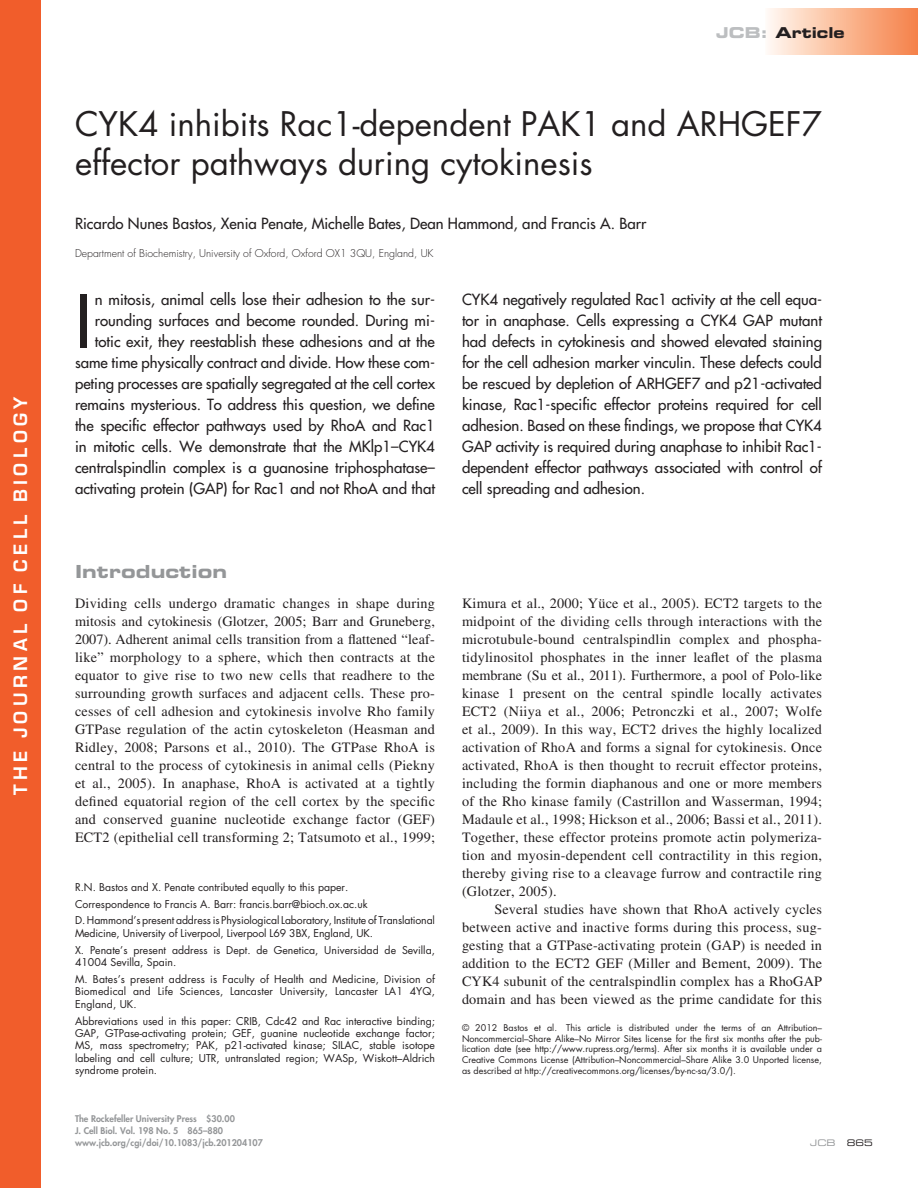
<style>
.page{position:relative;width:918px;height:1188px;background:#fff}
.page>*{position:absolute;margin:0;border:0;box-sizing:border-box;transform-origin:0 0}
.t1{font:500 70.65px "Futura Std";color:#231f20}
.t2{font:33px/38.2px "Futura Std";color:#231f20}
.t3{font:600 18px "Eurostile";letter-spacing:.25em;color:#fff}
.t4{font:18px "Eurostile LT Std Bold Ex 2";letter-spacing:.005em;color:#949698}
.t5{font:500 15px/21px "Futura Std";color:#231f20;text-align:right}
.t6{font:15px "Eurostile LT Std Bold Ex 2";color:#231f20}
.t7{font:14.25px/18px "Times LT Std";letter-spacing:.015em;color:#231f20;text-align:justify}
.t8{font:10.5px/12.3px "Futura Std";color:#231f20}
.t9{font:300 10.5px "Futura Std";color:#231f20}
.t10{font:9px/10.8px "Futura Std";color:#231f20;text-align:justify}
.t11{font:800 9px/12px "Futura Std";color:#949698}
.t12{font:9px "Eurostile LT Std Ex 2";color:#949698}
.t13{font:9px "Eurostile LT Std Ex 2";color:#231f20}
.s1{color:#bcbec0}
</style>
<div class="page">
<div style="left:763px;top:8px;width:155px;height:47px;background:linear-gradient(to right,#fffbf4,#f57f45)"></div>
<div style="left:0;top:0;width:40px;height:1188px;background:#f15d2b"></div>
<p class="t3" style="left:13px;top:795px;width:400px;rotate:-90deg">THE JOURNAL OF CELL BIOLOGY</p>
<p class="t6" style="left:716px;top:22px;width:130px"><span class="s1">JCB:</span> Article</p>
<h2 class="t2" style="left:75px;top:105px;width:749px">CYK4 inhibits Rac1-dependent PAK1 and ARHGEF7 effector pathways during cytokinesis</h2>
<p class="t5" style="left:75px;top:213px;width:573px">Ricardo Nunes Bastos, Xenia Penate, Michelle Bates, Dean Hammond, and Francis A. Barr</p>
<p class="t9" style="left:75px;top:247px;width:360px">Department of Biochemistry, University of Oxford, Oxford OX1 3QU, England, UK</p>
<p class="t5" style="left:75px;top:289px;width:362px">n mitosis, animal cells lose their adhesion to the sur&shy;rounding surfaces and become rounded. During mi&shy;totic exit, they reestablish these adhesions and at the same time physically contract and divide. How these com&shy;peting processes are spatially segregated at the cell cortex remains mysterious. To address this question, we define the specific effector pathways used by RhoA and Rac1 in mitotic cells. We demonstrate that the MKlp1–CYK4 centralspindlin complex is a guanosine triphosphatase– activating protein (GAP) for Rac1 and not RhoA and that</p>
<p class="t5" style="left:462px;top:289px;width:362px;text-align:justify">CYK4 negatively regulated Rac1 activity at the cell equa&shy;tor in anaphase. Cells expressing a CYK4 GAP mutant had defects in cytokinesis and showed elevated staining for the cell adhesion marker vinculin. These defects could be rescued by depletion of ARHGEF7 and p21-activated kinase, Rac1-specific effector proteins required for cell adhesion. Based on these findings, we propose that CYK4<br>GAP activity is required during anaphase to inhibit Rac1- dependent effector pathways associated with control of cell spreading and adhesion.</p>
<h1 class="t1" style="left:75px;top:277px;width:18px">I</h1>
<p class="t4" style="left:75px;top:559px;width:154px">Introduction</p>
<p class="t7" style="left:75px;top:594px;width:362px">Dividing cells undergo dramatic changes in shape during mitosis and cytokinesis (Glotzer, 2005; Barr and Gruneberg, 2007). Adherent animal cells transition from a flattened “leaf&shy;like” morphology to a sphere, which then contracts at the equator to give rise to two new cells that readhere to the surrounding growth surfaces and adjacent cells. These pro&shy;cesses of cell adhesion and cytokinesis involve Rho family GTPase regulation of the actin cytoskeleton (Heasman and Ridley, 2008; Parsons et al., 2010). The GTPase RhoA is central to the process of cytokinesis in animal cells (Piekny et al., 2005). In anaphase, RhoA is activated at a tightly defined equatorial region of the cell cortex by the specific and conserved guanine nucleotide exchange factor (GEF)<br>ECT2 (epithelial cell transforming 2; Tatsumoto et al., 1999;</p>
<p class="t7" style="left:462px;top:594px;width:362px">Kimura et al., 2000; Yüce et al., 2005). ECT2 targets to the midpoint of the dividing cells through interactions with the microtubule-bound centralspindlin complex and phospha&shy;tidylinositol phosphates in the inner leaflet of the plasma membrane (Su et al., 2011). Furthermore, a pool of Polo-like kinase 1 present on the central spindle locally activates ECT2 (Niiya et al., 2006; Petronczki et al., 2007; Wolfe et al., 2009). In this way, ECT2 drives the highly localized activation of RhoA and forms a signal for cytokinesis. Once activated, RhoA is then thought to recruit effector proteins, including the formin diaphanous and one or more members of the Rho kinase family (Castrillon and Wasserman, 1994; Madaule et al., 1998; Hickson et al., 2006; Bassi et al., 2011).<br>Together, these effector proteins promote actin polymeriza&shy;tion and myosin-dependent cell contractility in this region, thereby giving rise to a cleavage furrow and contractile ring (Glotzer, 2005).</p>
<p class="t7" style="left:462px;top:900px;width:362px;text-indent:32px">Several studies have shown that RhoA actively cycles between active and inactive forms during this process, sug&shy;gesting that a GTPase-activating protein (GAP) is needed in addition to the ECT2 GEF (Miller and Bement, 2009). The CYK4 subunit of the centralspindlin complex has a RhoGAP domain and has been viewed as the prime candidate for this</p>
<p class="t8" style="left:75px;top:878px;width:362px;line-height:16.8px">R.N. Bastos and X. Penate contributed equally to this paper.<br>Correspondence to Francis A. Barr: francis.barr@bioch.ox.ac.uk<br>D. Hammond’s present address is Physiological Laboratory, Institute of Translational</p>
<p class="t8" style="left:75px;top:925px;width:362px;line-height:16.8px">Medicine, University of Liverpool, Liverpool L69 3BX, England, UK.<br>X. Penate’s present address is Dept. de Genetica, Universidad de Sevilla,</p>
<p class="t8" style="left:75px;top:954px;width:362px;line-height:16.8px">41004 Sevilla, Spain.<br>M. Bates’s present address is Faculty of Health and Medicine, Division of</p>
<p class="t8" style="left:75px;top:985px;width:361px">Biomedical and Life Sciences, Lancaster University, Lancaster LA1 4YQ,<br>England, UK.</p>
<p class="t8" style="left:75px;top:1015px;width:362px;text-align:justify">Abbreviations used in this paper: CRIB, Cdc42 and Rac interactive binding; GAP, GTPase-activating protein; GEF, guanine nucleotide exchange factor; MS, mass spectrometry; PAK, p21-activated kinase; SILAC, stable isotope labeling and cell culture; UTR, untranslated region; WASp, Wiskott–Aldrich syndrome protein.</p>
<p class="t10" style="left:462px;top:1022px;width:362px">© 2012 Bastos et al. This article is distributed under the terms of an Attribution– Noncommercial–Share Alike–No Mirror Sites license for the first six months after the pub&shy;lication date (see http://www.rupress.org/terms). After six months it is available under a Creative Commons License (Attribution–Noncommercial–Share Alike 3.0 Unported license, as described at http://creativecommons.org/licenses/by-nc-sa/3.0/).</p>
<p class="t11" style="left:75px;top:1112px;width:189px">The Rockefeller University Press $30.00<br>J. Cell Biol. Vol. 198 No. 5 865–880 www.jcb.org/cgi/doi/10.1083/jcb.201204107</p>
<p class="t12" style="left:810px;top:1136px;width:27px">JCB</p>
<p class="t13" style="left:847px;top:1136px;width:28px">865</p>
</div>
